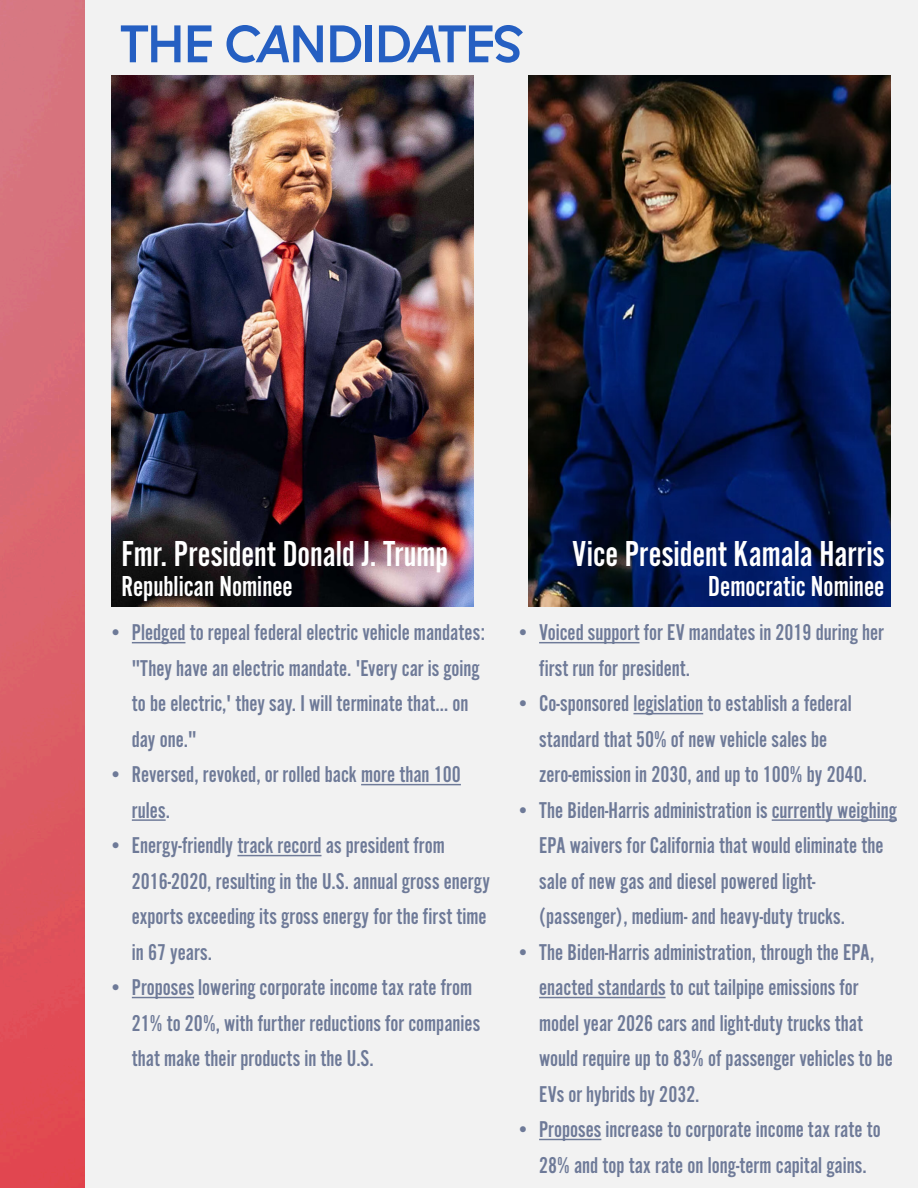
<style>
.page{position:relative;width:918px;height:1188px;background:#f2f2f2}
.page>*{position:absolute;margin:0;border:0;box-sizing:border-box;transform-origin:0 0}
.t1{font:500 60.9px "Rukou";color:#255fc2}
.t2{font:37.5px "Alternate Got No 2 D";color:#fff}
.t3{font:30px "Alternate Got No 2 D";color:#fff}
.t4{font:23.7px/35.5px "Alternate Got No 2 D";color:#6e7a98}
.s1{font-family:"Times New Roman"}
</style>
<div class="page">
<img style="left:0;top:0;width:85px;height:1188px">
<img style="left:112px;top:75px;width:362px;height:531px">
<img style="left:528px;top:75px;width:362px;height:531px">
<hr style="left:132px;top:642px;width:53px;height:1px;background:#6e7a98">
<hr style="left:361px;top:784px;width:100px;height:1px;background:#6e7a98">
<hr style="left:132px;top:819px;width:34px;height:2px;background:#6e7a98">
<hr style="left:237px;top:855px;width:84px;height:1px;background:#6e7a98">
<hr style="left:132px;top:997px;width:62px;height:1px;background:#6e7a98">
<hr style="left:539px;top:642px;width:101px;height:1px;background:#6e7a98">
<hr style="left:633px;top:713px;width:70px;height:1px;background:#6e7a98">
<hr style="left:772px;top:819px;width:125px;height:2px;background:#6e7a98">
<hr style="left:539px;top:997px;width:127px;height:1px;background:#6e7a98">
<hr style="left:539px;top:1139px;width:62px;height:1px;background:#6e7a98">
<h1 class="t1" style="left:121px;top:8px;width:402px">THE CANDIDATES</h1>
<h2 class="t2" style="left:121px;top:534px;width:328px">Fmr. President Donald J. Trump</h2>
<p class="t3" style="left:121px;top:570px;width:173px">Republican Nominee</p>
<h2 class="t2" style="left:572px;top:534px;width:314px">Vice President Kamala Harris</h2>
<p class="t3" style="left:708px;top:570px;width:178px">Democratic Nominee</p>
<p class="t4" style="left:132px;top:615px;width:355px;text-indent:-20px"><span class="s1">•</span> Pledged to repeal federal electric vehicle mandates: "They have an electric mandate. 'Every car is going to be electric,' they say. I will terminate that… on day one."</p>
<p class="t4" style="left:132px;top:757px;width:331px;text-indent:-20px"><span class="s1">•</span> Reversed, revoked, or rolled back more than 100 rules.</p>
<p class="t4" style="left:132px;top:828px;width:360px;text-indent:-20px"><span class="s1">•</span> Energy-friendly track record as president from 2016-2020, resulting in the U.S. annual gross energy exports exceeding its gross energy for the first time in 67 years.</p>
<p class="t4" style="left:132px;top:970px;width:350px;text-indent:-20px"><span class="s1">•</span> Proposes lowering corporate income tax rate from<br>21% to 20%, with further reductions for companies that make their products in the U.S.</p>
<p class="t4" style="left:539px;top:615px;width:346px;text-indent:-20px"><span class="s1">•</span> Voiced support for EV mandates in 2019 during her first run for president.</p>
<p class="t4" style="left:539px;top:686px;width:329px;text-indent:-20px"><span class="s1">•</span> Co-sponsored legislation to establish a federal standard that 50% of new vehicle sales be zero-emission in 2030, and up to 100% by 2040.</p>
<p class="t4" style="left:539px;top:793px;width:359px;text-indent:-20px"><span class="s1">•</span> The Biden-Harris administration is currently weighing EPA waivers for California that would eliminate the sale of new gas and diesel powered light-(passenger), medium- and heavy-duty trucks.</p>
<p class="t4" style="left:539px;top:935px;width:355px;text-indent:-20px"><span class="s1">•</span> The Biden-Harris administration, through the EPA, enacted standards to cut tailpipe emissions for model year 2026 cars and light-duty trucks that would require up to 83% of passenger vehicles to be EVs or hybrids by 2032.</p>
<p class="t4" style="left:519px;top:1112px;width:363px;text-align:center"><span class="s1">•</span> Proposes increase to corporate income tax rate to<br>28% and top tax rate on long-term capital gains.</p>
</div>
